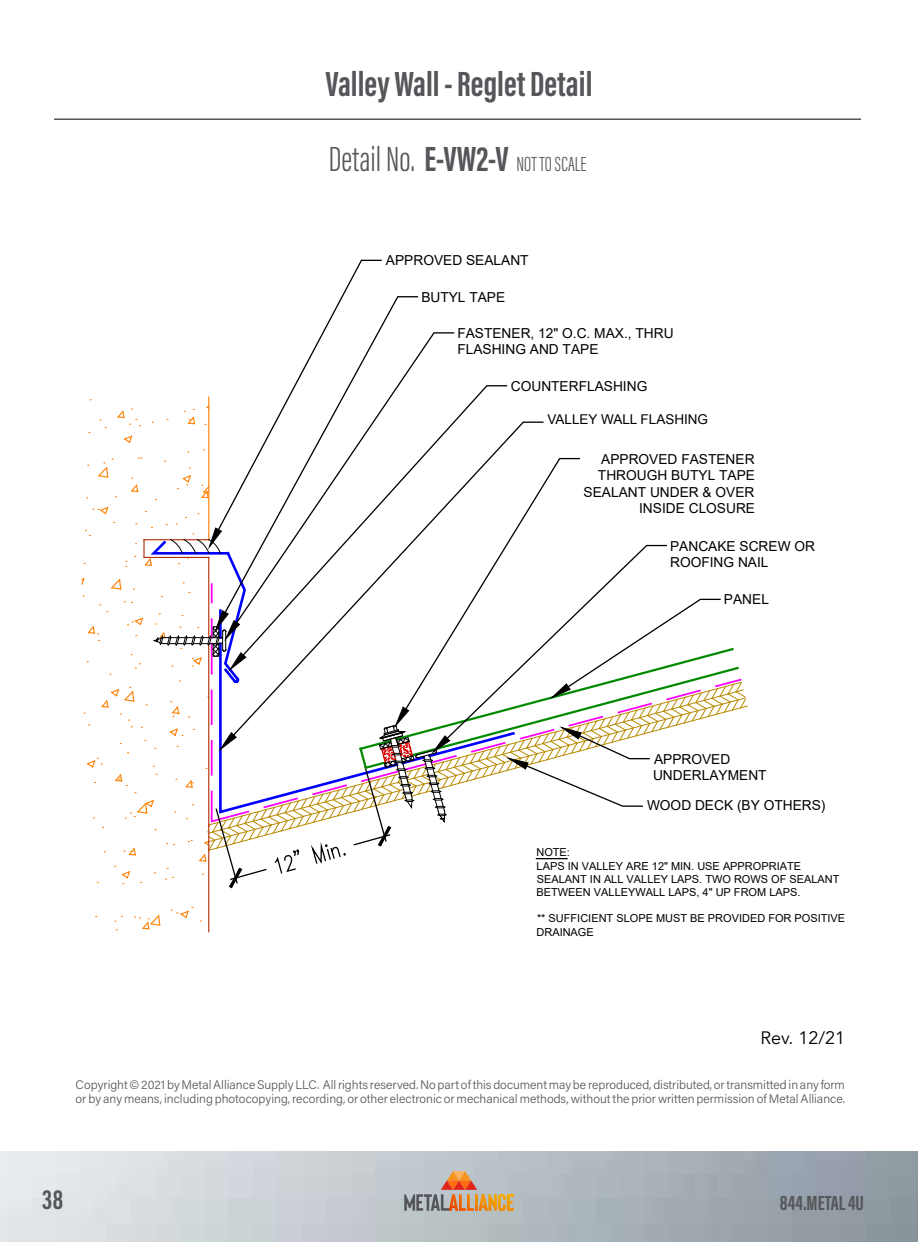
<style>
.page{position:relative;width:918px;height:1242px;background:#fff}
.page>*{position:absolute;margin:0;border:0;box-sizing:border-box;transform-origin:0 0}
.t1{font:700 36px "Acumin Pro Extra Cond";color:#54565a}
.t2{font:700 28.5px "Acumin Pro Extra Cond";color:#54565a}
.t3{font:300 21px "Acumin Pro Extra Cond";color:#54565a}
.t4{font:700 21px "Acumin Pro Extra Cond";color:#54565a}
.t5{font:18px "Avenir";color:#000}
.t6{font:13.8px/16.5px "Arial";color:#000}
.t7{font:13.5px "Arial";color:#000}
.t8{font:300 12.3px/13.5px "Acumin Pro";color:#54565a}
.t9{font:10.95px/13.2px "Arial";color:#000}
.s1{font-size:36px}
.s2{font-weight:700;font-size:36px}
</style>
<div class="page">
<svg style="left:404px;top:1171px;width:110px;height:40px;background:#bea792"></svg>
<svg style="left:171px;top:907px;width:22px;height:11px"></svg>
<svg style="left:135px;top:914px;width:26px;height:16px"></svg>
<hr style="left:208px;top:645px;width:1px;height:287px;background:#b32d00">
<svg style="left:81px;top:259px;width:667px;height:629px"></svg>
<hr style="left:54px;top:118px;width:807px;height:2px;background:#54565a">
<div style="left:548px;top:414px;width:201px;height:29px;background:#fff"></div>
<h1 class="t1" style="left:325px;top:62px;width:269px">Valley Wall - Reglet Detail</h1>
<h3 class="t3" style="left:329px;top:152px;width:259px"><span class="s1">Detail No.</span> <span class="s2">E-VW2-V</span> NOT TO SCALE</h3>
<p class="t6" style="left:386px;top:252px;width:144px">APPROVED SEALANT</p>
<p class="t6" style="left:421px;top:288px;width:85px">BUTYL TAPE</p>
<p class="t6" style="left:457px;top:325px;width:218px">FASTENER, 12" O.C. MAX., THRU<br>FLASHING AND TAPE</p>
<p class="t6" style="left:511px;top:378px;width:138px">COUNTERFLASHING</p>
<p class="t6" style="left:548px;top:414px;width:163px">VALLEYWALL FLASHING</p>
<p class="t7" style="left:548px;top:410px;width:162px">VALLEY WALL FLASHING</p>
<p class="t6" style="left:584px;top:450px;width:173px;text-align:right">APPROVED FASTENER<br>THROUGH BUTYL TAPE<br>SEALANT UNDER &amp; OVER<br>INSIDE CLOSURE</p>
<p class="t6" style="left:670px;top:537px;width:146px">PANCAKE SCREW OR<br>ROOFING NAIL</p>
<p class="t6" style="left:724px;top:591px;width:47px">PANEL</p>
<p class="t6" style="left:653px;top:750px;width:115px">APPROVED<br>UNDERLAYMENT</p>
<p class="t6" style="left:647px;top:797px;width:180px">WOOD DECK (BY OTHERS)</p>
<p class="t9" style="left:536px;top:846px;width:305px">NOTE:<br>LAPS IN VALLEY ARE 12" MIN. USE APPROPRIATE SEALANT IN ALL VALLEY LAPS. TWO ROWS OF SEALANT BETWEEN VALLEYWALL LAPS, 4" UP FROM LAPS.</p>
<p class="t9" style="left:536px;top:912px;width:310px">** SUFFICIENT SLOPE MUST BE PROVIDED FOR POSITIVE<br>DRAINAGE</p>
<h3 class="t5" style="left:760px;top:1027px;width:86px">Rev. 12/21</h3>
<p class="t8" style="left:76px;top:1078px;width:771px">Copyright © 2021 by Metal Alliance Supply LLC. All rights reserved. No part of this document may be reproduced, distributed, or transmitted in any form or by any means, including photocopying, recording, or other electronic or mechanical methods, without the prior written permission of Metal Alliance.</p>
<h2 class="t2" style="left:42px;top:1182px;width:23px">38</h2>
<h3 class="t4" style="left:780px;top:1190px;width:86px">844.METAL 4U</h3>
</div>
